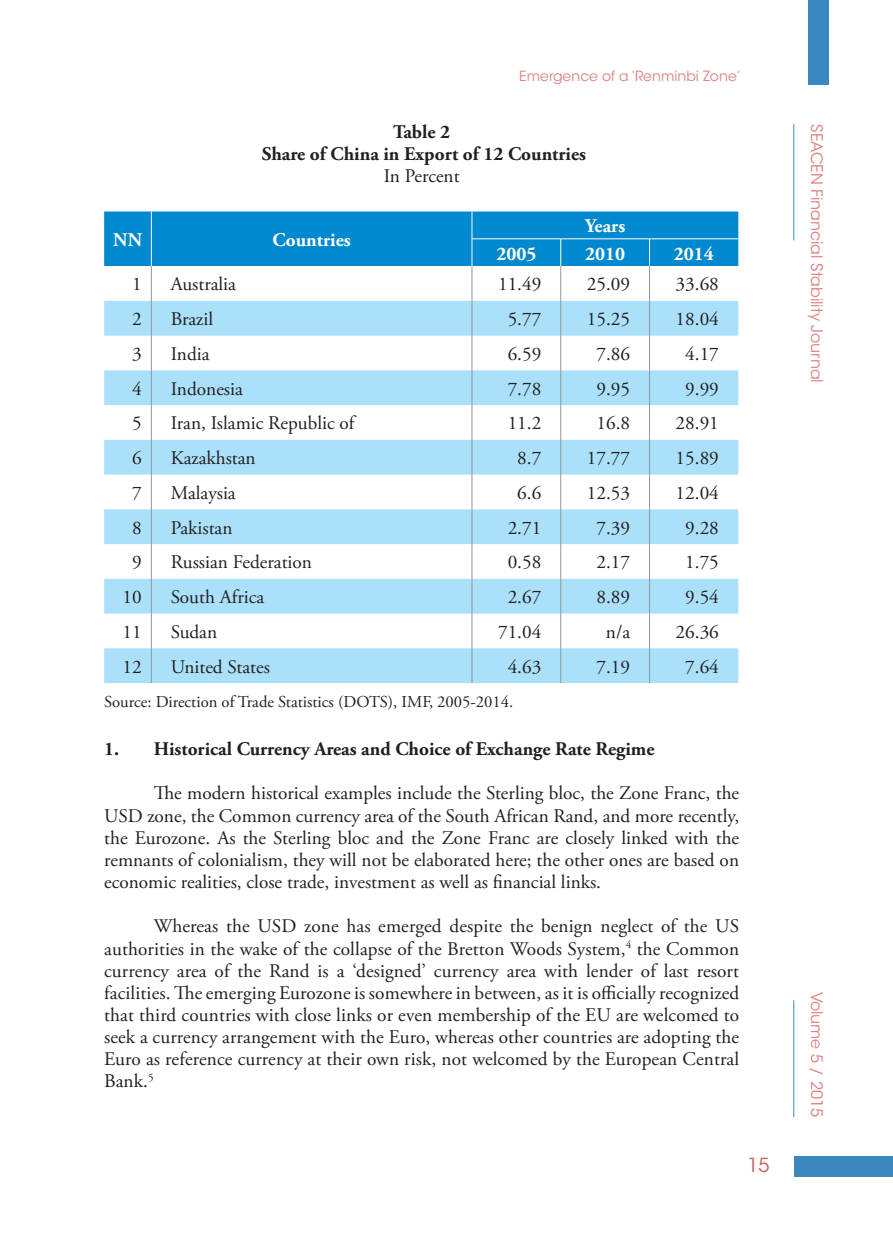
<style>
.page{position:relative;width:893px;height:1241px;background:#fff}
.page>*{position:absolute;margin:0;border:0;box-sizing:border-box;transform-origin:0 0}
.List_Paragraph{font:19.25px/22.1px "Adobe Garamond Pro";color:#231f20;text-align:justify}
.t1{font:700 19.25px "Adobe Garamond Pro";color:#231f20}
.t2{font:700 19.25px "Adobe Garamond Pro";color:#fff}
.t3{font:19.25px "ITC Avant Garde Std";color:#c86263}
.t4{font:16.62px "Adobe Garamond Pro";color:#231f20}
.t5{font:15.75px "ITC Avant Garde Std";color:#de8081}
.t6{font:14px "ITC Avant Garde Std";color:#de8081}
</style>
<div class="page">
<div style="left:794px;top:1156px;width:99px;height:20px;background:#3a88bf"></div>
<hr style="left:793px;top:124px;width:1px;height:116px;background:#3a88bf">
<hr style="left:793px;top:1000px;width:1px;height:116px;background:#3a88bf">
<div style="left:809px;top:0;width:20px;height:84px;background:#3a88bf"></div>
<svg style="left:104px;top:301px;width:634px;height:382px;fill:#aae0f9"></svg>
<div style="left:104px;top:211px;width:634px;height:55px;background:#0089cf"></div>
<hr style="left:151px;top:266px;width:1px;height:35px;background:#939598">
<hr style="left:472px;top:266px;width:1px;height:35px;background:#939598">
<hr style="left:560px;top:266px;width:1px;height:35px;background:#939598">
<hr style="left:649px;top:266px;width:1px;height:35px;background:#939598">
<hr style="left:151px;top:301px;width:1px;height:34px;background:#939598">
<hr style="left:472px;top:301px;width:1px;height:34px;background:#939598">
<hr style="left:560px;top:301px;width:1px;height:34px;background:#939598">
<hr style="left:649px;top:301px;width:1px;height:34px;background:#939598">
<hr style="left:151px;top:335px;width:1px;height:35px;background:#939598">
<hr style="left:472px;top:335px;width:1px;height:35px;background:#939598">
<hr style="left:560px;top:335px;width:1px;height:35px;background:#939598">
<hr style="left:649px;top:335px;width:1px;height:35px;background:#939598">
<hr style="left:151px;top:370px;width:1px;height:35px;background:#939598">
<hr style="left:472px;top:370px;width:1px;height:35px;background:#939598">
<hr style="left:560px;top:370px;width:1px;height:35px;background:#939598">
<hr style="left:649px;top:370px;width:1px;height:35px;background:#939598">
<hr style="left:151px;top:405px;width:1px;height:35px;background:#939598">
<hr style="left:472px;top:405px;width:1px;height:35px;background:#939598">
<hr style="left:560px;top:405px;width:1px;height:35px;background:#939598">
<hr style="left:649px;top:405px;width:1px;height:35px;background:#939598">
<hr style="left:151px;top:440px;width:1px;height:34px;background:#939598">
<hr style="left:472px;top:440px;width:1px;height:34px;background:#939598">
<hr style="left:560px;top:440px;width:1px;height:34px;background:#939598">
<hr style="left:649px;top:440px;width:1px;height:34px;background:#939598">
<hr style="left:151px;top:474px;width:1px;height:35px;background:#939598">
<hr style="left:472px;top:474px;width:1px;height:35px;background:#939598">
<hr style="left:560px;top:474px;width:1px;height:35px;background:#939598">
<hr style="left:649px;top:474px;width:1px;height:35px;background:#939598">
<hr style="left:151px;top:509px;width:1px;height:35px;background:#939598">
<hr style="left:472px;top:509px;width:1px;height:35px;background:#939598">
<hr style="left:560px;top:509px;width:1px;height:35px;background:#939598">
<hr style="left:649px;top:509px;width:1px;height:35px;background:#939598">
<hr style="left:151px;top:544px;width:1px;height:34px;background:#939598">
<hr style="left:472px;top:544px;width:1px;height:34px;background:#939598">
<hr style="left:560px;top:544px;width:1px;height:34px;background:#939598">
<hr style="left:649px;top:544px;width:1px;height:34px;background:#939598">
<hr style="left:151px;top:578px;width:1px;height:35px;background:#939598">
<hr style="left:472px;top:578px;width:1px;height:35px;background:#939598">
<hr style="left:560px;top:578px;width:1px;height:35px;background:#939598">
<hr style="left:649px;top:578px;width:1px;height:35px;background:#939598">
<hr style="left:151px;top:613px;width:1px;height:35px;background:#939598">
<hr style="left:472px;top:613px;width:1px;height:35px;background:#939598">
<hr style="left:560px;top:613px;width:1px;height:35px;background:#939598">
<hr style="left:649px;top:613px;width:1px;height:35px;background:#939598">
<hr style="left:151px;top:648px;width:1px;height:35px;background:#939598">
<hr style="left:472px;top:648px;width:1px;height:35px;background:#939598">
<hr style="left:560px;top:648px;width:1px;height:35px;background:#939598">
<hr style="left:649px;top:648px;width:1px;height:35px;background:#939598">
<p class="t6" style="left:519px;top:67px;width:223px">Emergence of a ‘Renminbi Zone’</p>
<p class="t1" style="left:393px;top:121px;width:59px">Table 2</p>
<p class="t1" style="left:262px;top:143px;width:326px">Share of China in Export of 12 Countries</p>
<p class="List_Paragraph" style="left:384px;top:166px;width:77px">In Percent</p>
<p class="t2" style="left:113px;top:228px;width:30px">NN</p>
<p class="t2" style="left:273px;top:228px;width:80px">Countries</p>
<p class="t2" style="left:585px;top:215px;width:41px">Years</p>
<p class="t2" style="left:496px;top:242px;width:42px">2005</p>
<p class="t2" style="left:585px;top:242px;width:42px">2010</p>
<p class="t2" style="left:674px;top:242px;width:42px">2014</p>
<p class="List_Paragraph" style="left:132px;top:274px;width:11px">1</p>
<p class="List_Paragraph" style="left:171px;top:274px;width:67px">Australia</p>
<p class="List_Paragraph" style="left:498px;top:274px;width:45px">11.49</p>
<p class="List_Paragraph" style="left:587px;top:274px;width:45px">25.09</p>
<p class="List_Paragraph" style="left:676px;top:274px;width:45px">33.68</p>
<p class="List_Paragraph" style="left:132px;top:309px;width:11px">2</p>
<p class="List_Paragraph" style="left:171px;top:309px;width:44px">Brazil</p>
<p class="List_Paragraph" style="left:508px;top:309px;width:35px">5.77</p>
<p class="List_Paragraph" style="left:587px;top:309px;width:45px">15.25</p>
<p class="List_Paragraph" style="left:676px;top:309px;width:45px">18.04</p>
<p class="List_Paragraph" style="left:132px;top:343px;width:11px">3</p>
<p class="List_Paragraph" style="left:171px;top:343px;width:40px">India</p>
<p class="List_Paragraph" style="left:508px;top:343px;width:35px">6.59</p>
<p class="List_Paragraph" style="left:596px;top:343px;width:35px">7.86</p>
<p class="List_Paragraph" style="left:685px;top:343px;width:35px">4.17</p>
<p class="List_Paragraph" style="left:132px;top:378px;width:11px">4</p>
<p class="List_Paragraph" style="left:171px;top:378px;width:74px">Indonesia</p>
<p class="List_Paragraph" style="left:508px;top:378px;width:35px">7.78</p>
<p class="List_Paragraph" style="left:596px;top:378px;width:35px">9.95</p>
<p class="List_Paragraph" style="left:685px;top:378px;width:35px">9.99</p>
<p class="List_Paragraph" style="left:132px;top:413px;width:11px">5</p>
<p class="List_Paragraph" style="left:171px;top:413px;width:185px">Iran, Islamic Republic of</p>
<p class="List_Paragraph" style="left:508px;top:413px;width:35px">11.2</p>
<p class="List_Paragraph" style="left:596px;top:413px;width:35px">16.8</p>
<p class="List_Paragraph" style="left:676px;top:413px;width:45px">28.91</p>
<p class="List_Paragraph" style="left:132px;top:447px;width:11px">6</p>
<p class="List_Paragraph" style="left:171px;top:447px;width:87px">Kazakhstan</p>
<p class="List_Paragraph" style="left:517px;top:447px;width:26px">8.7</p>
<p class="List_Paragraph" style="left:587px;top:447px;width:45px">17.77</p>
<p class="List_Paragraph" style="left:676px;top:447px;width:45px">15.89</p>
<p class="List_Paragraph" style="left:132px;top:482px;width:11px">7</p>
<p class="List_Paragraph" style="left:171px;top:482px;width:67px">Malaysia</p>
<p class="List_Paragraph" style="left:517px;top:482px;width:26px">6.6</p>
<p class="List_Paragraph" style="left:587px;top:482px;width:45px">12.53</p>
<p class="List_Paragraph" style="left:676px;top:482px;width:45px">12.04</p>
<p class="List_Paragraph" style="left:132px;top:517px;width:11px">8</p>
<p class="List_Paragraph" style="left:171px;top:517px;width:63px">Pakistan</p>
<p class="List_Paragraph" style="left:508px;top:517px;width:35px">2.71</p>
<p class="List_Paragraph" style="left:596px;top:517px;width:35px">7.39</p>
<p class="List_Paragraph" style="left:685px;top:517px;width:35px">9.28</p>
<p class="List_Paragraph" style="left:132px;top:552px;width:11px">9</p>
<p class="List_Paragraph" style="left:171px;top:552px;width:143px">Russian Federation</p>
<p class="List_Paragraph" style="left:508px;top:552px;width:35px">0.58</p>
<p class="List_Paragraph" style="left:596px;top:552px;width:35px">2.17</p>
<p class="List_Paragraph" style="left:685px;top:552px;width:35px">1.75</p>
<p class="List_Paragraph" style="left:123px;top:586px;width:21px">10</p>
<p class="List_Paragraph" style="left:171px;top:586px;width:95px">South Africa</p>
<p class="List_Paragraph" style="left:508px;top:586px;width:35px">2.67</p>
<p class="List_Paragraph" style="left:596px;top:586px;width:35px">8.89</p>
<p class="List_Paragraph" style="left:685px;top:586px;width:35px">9.54</p>
<p class="List_Paragraph" style="left:123px;top:621px;width:21px">11</p>
<p class="List_Paragraph" style="left:171px;top:621px;width:48px">Sudan</p>
<p class="List_Paragraph" style="left:498px;top:621px;width:45px">71.04</p>
<p class="List_Paragraph" style="left:606px;top:621px;width:26px">n/a</p>
<p class="List_Paragraph" style="left:676px;top:621px;width:45px">26.36</p>
<p class="List_Paragraph" style="left:123px;top:656px;width:21px">12</p>
<p class="List_Paragraph" style="left:171px;top:656px;width:101px">United States</p>
<p class="List_Paragraph" style="left:508px;top:656px;width:35px">4.63</p>
<p class="List_Paragraph" style="left:596px;top:656px;width:35px">7.19</p>
<p class="List_Paragraph" style="left:685px;top:656px;width:35px">7.64</p>
<p class="t4" style="left:104px;top:691px;width:411px">Source: Direction of Trade Statistics (DOTS), IMF, 2005-2014.</p>
<p class="t1" style="left:104px;top:737px;width:552px">1. Historical Currency Areas and Choice of Exchange Rate Regime</p>
<p class="List_Paragraph" style="left:104px;top:782px;width:637px;text-indent:50px">The modern historical examples include the Sterling bloc, the Zone Franc, the USD zone, the Common currency area of the South African Rand, and more recently, the Eurozone. As the Sterling bloc and the Zone Franc are closely linked with the remnants of colonialism, they will not be elaborated here; the other ones are based on economic realities, close trade, investment as well as financial links.</p>
<p class="List_Paragraph" style="left:104px;top:915px;width:637px;text-indent:50px">Whereas the USD zone has emerged despite the benign neglect of the US authorities in the wake of the collapse of the Bretton Woods System,<sup>4</sup> the Common currency area of the Rand is a ‘designed’ currency area with lender of last resort facilities. The emerging Eurozone is somewhere in between, as it is officially recognized that third countries with close links or even membership of the EU are welcomed to seek a currency arrangement with the Euro, whereas other countries are adopting the Euro as reference currency at their own risk, not welcomed by the European Central Bank.<sup>5</sup></p>
<p class="t3" style="left:747px;top:1153px;width:24px">15</p>
<p class="t5" style="left:826px;top:124px;width:260px;rotate:90deg">SEACEN Financial Stability Journal</p>
<p class="t5" style="left:826px;top:991px;width:127px;rotate:90deg">Volume 5 / 2015</p>
</div>
